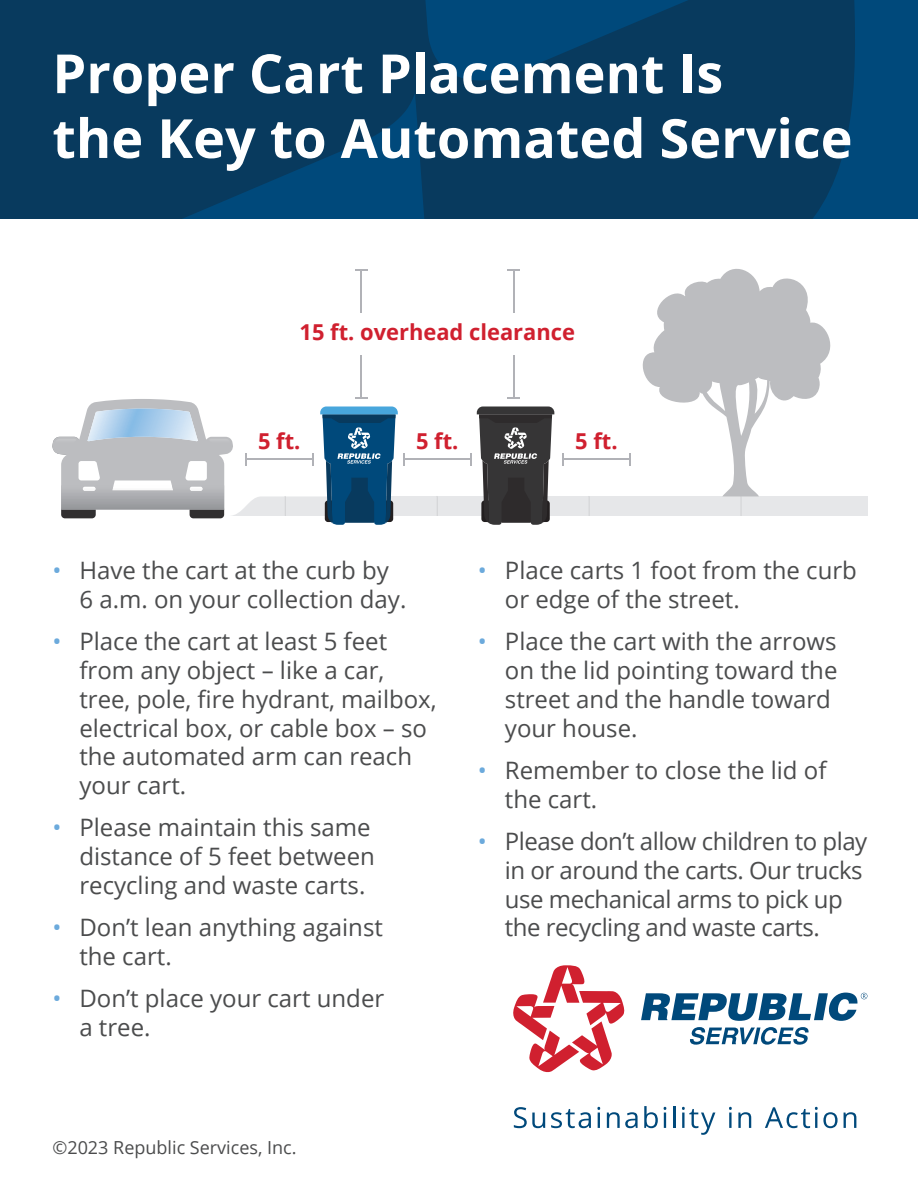
<style>
.page{position:relative;width:918px;height:1188px;background:#fff}
.page>*{position:absolute;margin:0;border:0;box-sizing:border-box;transform-origin:0 0}
.t1{font:700 54px/64.8px "Open Sans";color:#fff}
.t2{font:24px/28.8px "Open Sans";color:#4b4c4d}
.t3{font:24px/28.8px "Open Sans";letter-spacing:-.02em;color:#4b4c4d}
.t4{font:700 21.9px "Open Sans";color:#d0202f}
.t5{font:18px "Open Sans";color:#4b4c4d}
.s1{color:#6caadc}
</style>
<div class="page">
<div style="left:0;top:0;width:918px;height:218px;background:#00497b"></div>
<svg style="left:0;top:0;width:855px;height:218px;background:#063c62"></svg>
<svg style="left:514px;top:1107px;width:31px;height:21px"></svg>
<svg style="left:551px;top:1109px;width:40px;height:19px"></svg>
<svg style="left:597px;top:1107px;width:3px;height:21px"></svg>
<svg style="left:607px;top:1112px;width:31px;height:16px"></svg>
<svg style="left:644px;top:1106px;width:14px;height:22px"></svg>
<svg style="left:664px;top:1107px;width:2px;height:21px"></svg>
<hr style="left:673px;top:1106px;width:2px;height:22px;background:#00497b">
<svg style="left:682px;top:1107px;width:33px;height:28px"></svg>
<svg style="left:729px;top:1107px;width:3px;height:21px"></svg>
<svg style="left:738px;top:1112px;width:13px;height:16px"></svg>
<svg style="left:765px;top:1107px;width:73px;height:21px"></svg>
<svg style="left:844px;top:1112px;width:12px;height:16px"></svg>
<svg style="left:513px;top:965px;width:112px;height:108px"></svg>
<svg style="left:641px;top:993px;width:226px;height:28px"></svg>
<svg style="left:690px;top:1027px;width:119px;height:18px"></svg>
<div style="left:334px;top:496px;width:533px;height:20px;background:#e6e7e9"></div>
<svg style="left:437px;top:496px;width:1px;height:20px"></svg>
<svg style="left:589px;top:496px;width:1px;height:20px"></svg>
<svg style="left:741px;top:496px;width:1px;height:20px"></svg>
<svg style="left:642px;top:269px;width:189px;height:227px"></svg>
<hr style="left:404px;top:458px;width:67px;height:2px;background:#b1b2b7">
<svg style="left:470px;top:407px;width:84px;height:118px"></svg>
<hr style="left:563px;top:458px;width:67px;height:2px;background:#b1b2b7">
<svg style="left:562px;top:453px;width:2px;height:13px"></svg>
<svg style="left:629px;top:453px;width:2px;height:13px"></svg>
<hr style="left:513px;top:270px;width:2px;height:42px;background:#b1b2b7">
<svg style="left:507px;top:269px;width:13px;height:2px"></svg>
<hr style="left:513px;top:355px;width:2px;height:43px;background:#b1b2b7">
<svg style="left:507px;top:397px;width:13px;height:2px"></svg>
<hr style="left:360px;top:270px;width:2px;height:42px;background:#b1b2b7">
<svg style="left:355px;top:269px;width:12px;height:2px"></svg>
<hr style="left:360px;top:355px;width:2px;height:43px;background:#b1b2b7">
<svg style="left:52px;top:397px;width:353px;height:128px"></svg>
<h1 class="t1" style="left:52px;top:40px;width:802px">Proper Cart Placement Is<br>the Key to Automated Service</h1>
<p class="t4" style="left:300px;top:317px;width:277px">15 ft. overhead clearance</p>
<p class="t4" style="left:258px;top:426px;width:44px">5 ft.</p>
<p class="t4" style="left:416px;top:426px;width:44px">5 ft.</p>
<p class="t4" style="left:575px;top:426px;width:44px">5 ft.</p>
<p class="t2" style="left:79px;top:555px;width:328px;text-indent:-27px"><span class="s1">•</span> Have the cart at the curb by<br>6 a.m. on your collection day.</p>
<p class="t2" style="left:79px;top:626px;width:359px;text-indent:-27px"><span class="s1">•</span> Place the cart at least 5 feet from any object – like a car, tree, pole, fire hydrant, mailbox, electrical box, or cable box – so the automated arm can reach your cart.</p>
<p class="t2" style="left:79px;top:813px;width:297px;text-indent:-27px"><span class="s1">•</span> Please maintain this same distance of 5 feet between recycling and waste carts.</p>
<p class="t2" style="left:79px;top:913px;width:305px;text-indent:-27px"><span class="s1">•</span> Don’t lean anything against the cart.</p>
<p class="t2" style="left:79px;top:984px;width:306px;text-indent:-27px"><span class="s1">•</span> Don’t place your cart under a tree.</p>
<p class="t5" style="left:52px;top:1135px;width:246px">©2023 Republic Services, Inc.</p>
<p class="t2" style="left:505px;top:555px;width:354px;text-indent:-27px"><span class="s1">•</span> Place carts 1 foot from the curb or edge of the street.</p>
<p class="t2" style="left:505px;top:626px;width:334px;text-indent:-27px"><span class="s1">•</span> Place the cart with the arrows on the lid pointing toward the street and the handle toward your house.</p>
<p class="t2" style="left:505px;top:755px;width:323px;text-indent:-27px"><span class="s1">•</span> Remember to close the lid of the cart.</p>
<p class="t3" style="left:505px;top:826px;width:364px;text-indent:-27px"><span class="s1">•</span> Please don’t allow children to play in or around the carts. Our trucks use mechanical arms to pick up the recycling and waste carts.</p>
</div>
